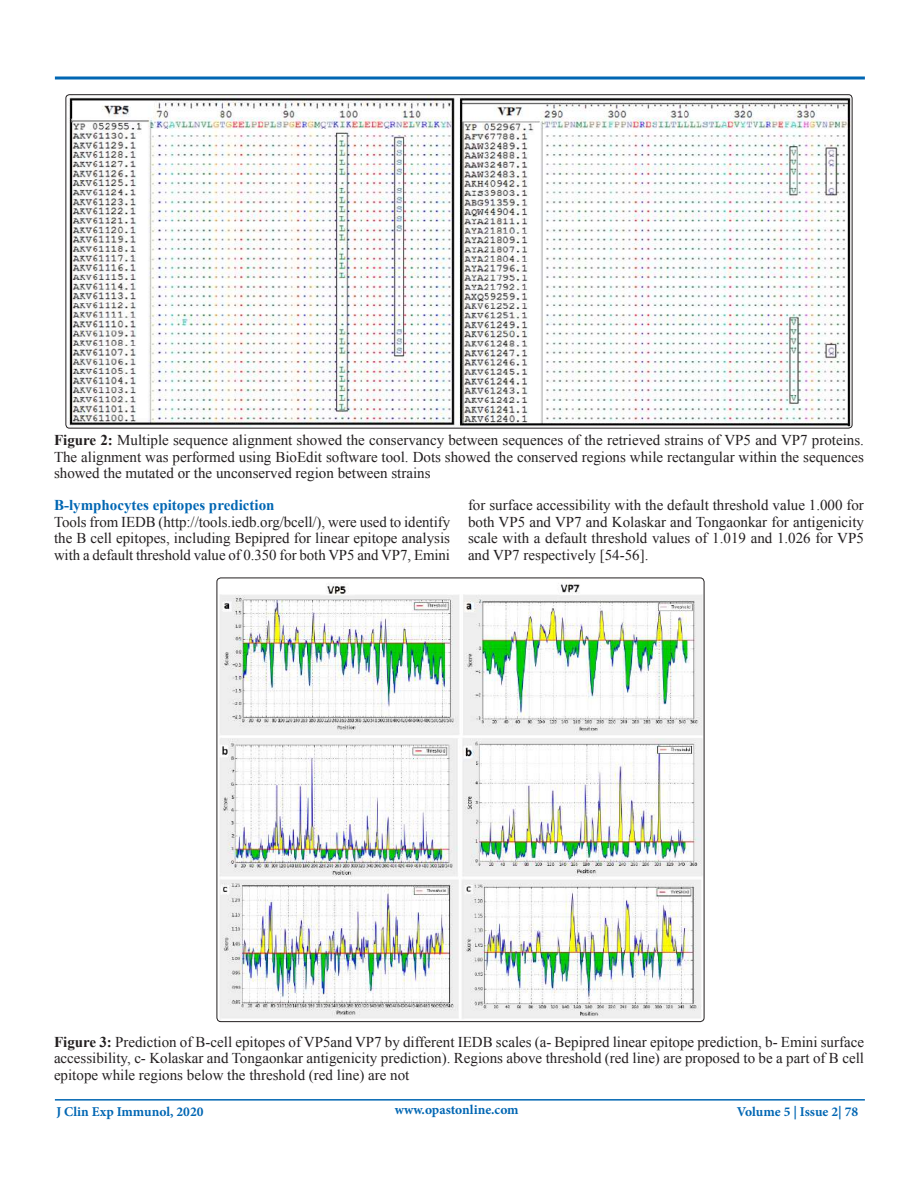
<style>
.page{position:relative;width:918px;height:1188px;background:#fff}
.page>*{position:absolute;margin:0;border:0;box-sizing:border-box;transform-origin:0 0}
.t1{font:15px/16.5px "Times New Roman";color:#231f20;text-align:justify}
.t2{font:700 15px "Times New Roman";color:#0166b3}
.t3{font:700 13.5px "Minion Pro";color:#0166b3}
.s1{font-weight:700}
</style>
<div class="page">
<hr style="left:55px;top:1099px;width:810px;height:2px;background:#0166b3">
<svg style="left:54px;top:76px;width:811px;height:4px;background:#408cc5"></svg>
<img style="left:67px;top:95px;width:785px;height:333px">
<img style="left:217px;top:578px;width:487px;height:444px">
<p class="t1" style="left:54px;top:432px;width:812px"><span class="s1">Figure 2:</span> Multiple sequence alignment showed the conservancy between sequences of the retrieved strains of VP5 and VP7 proteins.<br>The alignment was performed using BioEdit software tool. Dots showed the conserved regions while rectangular within the sequences showed the mutated or the unconserved region between strains</p>
<p class="t2" style="left:54px;top:495px;width:222px">B-lymphocytes epitopes prediction</p>
<p class="t1" style="left:54px;top:513px;width:398px">Tools from IEDB (http://tools.iedb.org/bcell/), were used to identify the B cell epitopes, including Bepipred for linear epitope analysis with a default threshold value of 0.350 for both VP5 and VP7, Emini</p>
<p class="t1" style="left:468px;top:497px;width:398px">for surface accessibility with the default threshold value 1.000 for both VP5 and VP7 and Kolaskar and Tongaonkar for antigenicity scale with a default threshold values of 1.019 and 1.026 for VP5 and VP7 respectively [54-56].</p>
<p class="t1" style="left:54px;top:1033px;width:812px"><span class="s1">Figure 3:</span> Prediction of B-cell epitopes of VP5and VP7 by different IEDB scales (a- Bepipred linear epitope prediction, b- Emini surface accessibility, c- Kolaskar and Tongaonkar antigenicity prediction). Regions above threshold (red line) are proposed to be a part of B cell epitope while regions below the threshold (red line) are not</p>
<p class="t3" style="left:56px;top:1102px;width:149px">J Clin Exp Immunol, 2020</p>
<p class="t3" style="left:395px;top:1100px;width:126px">www.opastonline.com</p>
<p class="t3" style="left:737px;top:1102px;width:123px">Volume 5 | Issue 2| 78</p>
</div>
